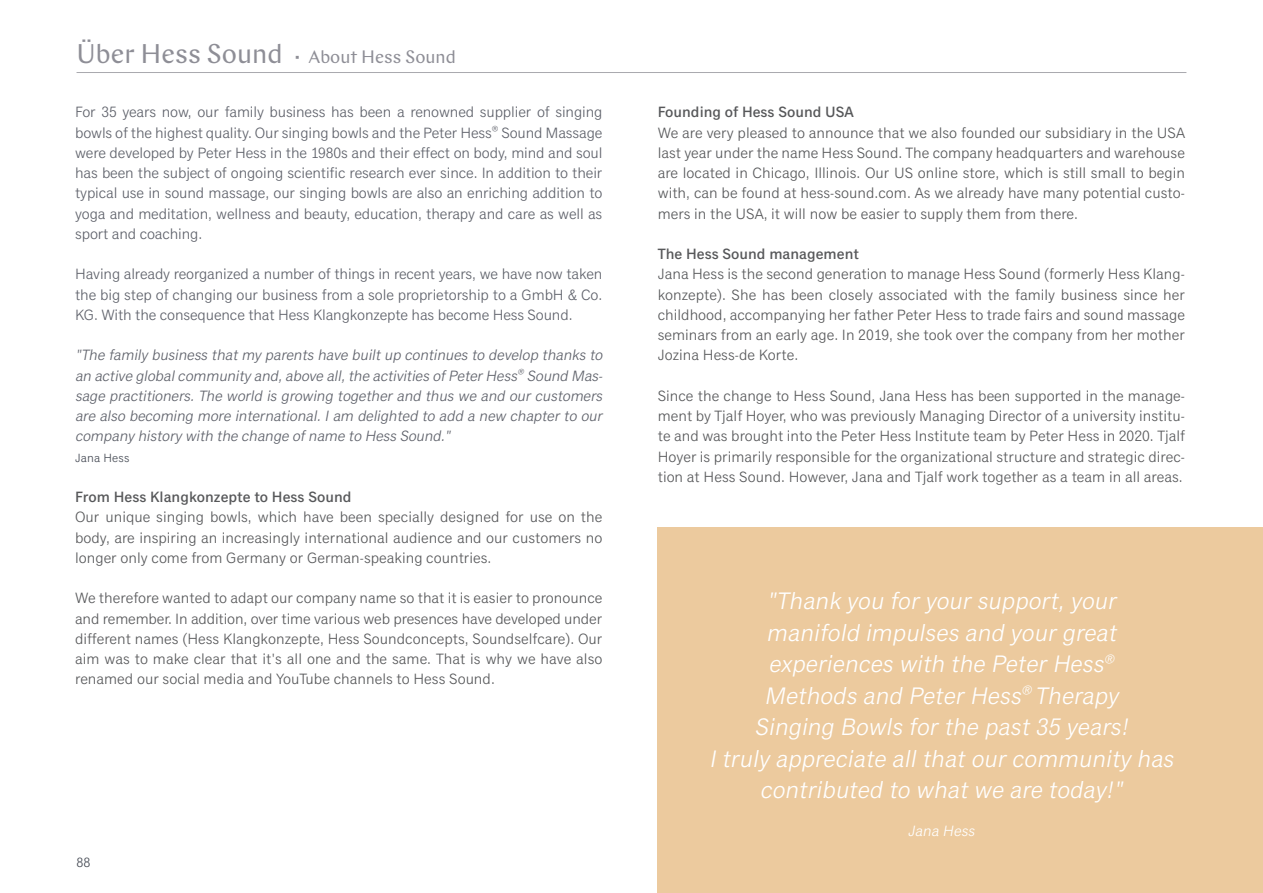
<style>
.page{position:relative;width:1263px;height:893px;background:#fff}
.page>*{position:absolute;margin:0;border:0;box-sizing:border-box;transform-origin:0 0}
.t1{font:italic 24px/31.5px "Classic Grotesque Pro";color:#fff;text-align:center}
.t2{font:18px "Chap";color:#8e8e96}
.t3{font:15px/20.2px "Classic Grotesque Pro";color:#57585a;text-align:justify}
.t4{font:15px/20.2px "Classic Grotesque Pro";letter-spacing:-.01em;color:#5e616a;text-align:justify}
.t5{font:italic 15px/20.2px "Classic Grotesque Pro";color:#5e616a;text-align:justify}
.t6{font:500 15px "Classic Grotesque Pro";color:#57585a}
.t7{font:italic 15px "Classic Grotesque Pro";color:#fff}
.t8{font:13.5px "Classic Grotesque Pro";color:#444953}
.t9{font:12px "Classic Grotesque Pro";letter-spacing:.01em;color:#444953}
.s1{font-size:27px}
.s2{font-size:22.5px}
</style>
<div class="page">
<hr style="left:77px;top:72px;width:1109px;height:1px;background:#a9a9af">
<div style="left:657px;top:527px;width:606px;height:366px;background:#ecca9e"></div>
<p class="t2" style="left:77px;top:45px;width:381px"><span class="s1">Über Hess Sound</span> <span class="s2">·</span> About Hess Sound</p>
<p class="t4" style="left:75px;top:102px;width:529px">For 35 years now, our family business has been a renowned supplier of singing bowls of the highest quality. Our singing bowls and the Peter Hess<sup>®</sup> Sound Massage were developed by Peter Hess in the 1980s and their effect on body, mind and soul has been the subject of ongoing scientific research ever since. In addition to their typical use in sound massage, our singing bowls are also an enriching addition to yoga and meditation, wellness and beauty, education, therapy and care as well as sport and coaching.</p>
<p class="t4" style="left:75px;top:264px;width:529px">Having already reorganized a number of things in recent years, we have now taken the big step of changing our business from a sole proprietorship to a GmbH &amp; Co.<br>KG. With the consequence that Hess Klangkonzepte has become Hess Sound.</p>
<p class="t5" style="left:75px;top:345px;width:532px">"The family business thatmy parents have builtup continues to develop thanks to an active globalcommunity and,above all,the activities ofPeterHess<sup>®</sup> Sound Mas&shy;sage practitioners. The world is growing together and thus we and our customers are also becoming more international.Iam delighted to add a new chapterto our company history with the change ofname to Hess Sound."</p>
<p class="t9" style="left:75px;top:450px;width:56px">Jana Hess</p>
<p class="t6" style="left:75px;top:488px;width:278px">From Hess Klangkonzepte to Hess Sound</p>
<p class="t3" style="left:75px;top:507px;width:529px">Our unique singing bowls, which have been specially designed for use on the body, are inspiring an increasingly international audience and our customers no longer only come from Germany or German-speaking countries.</p>
<p class="t3" style="left:75px;top:588px;width:529px">We therefore wanted to adapt our company name so that it is easier to pronounce and remember. In addition, over time various web presences have developed under different names (Hess Klangkonzepte, Hess Soundconcepts, Soundselfcare). Our aim was to make clear that it's all one and the same. That is why we have also renamed our social media and YouTube channels to Hess Sound.</p>
<p class="t8" style="left:77px;top:854px;width:15px">88</p>
<p class="t6" style="left:658px;top:103px;width:198px">Founding of Hess Sound USA</p>
<p class="t3" style="left:658px;top:122px;width:529px">We are very pleased to announce that we also founded our subsidiary in the USA last year under the name Hess Sound. The company headquarters and warehouse are located in Chicago, Illinois. Our US online store, which is still small to begin with, can be found at hess-sound.com. As we already have many potential custo&shy;mers in the USA, it will now be easier to supply them from there.</p>
<p class="t6" style="left:658px;top:245px;width:203px">The Hess Sound management</p>
<p class="t3" style="left:658px;top:264px;width:529px">Jana Hess is the second generation to manage Hess Sound (formerly Hess Klang&shy;konzepte). She has been closely associated with the family business since her childhood, accompanying her father Peter Hess to trade fairs and sound massage seminars from an early age. In 2019, she took over the company from her mother Jozina Hess-de Korte.</p>
<p class="t3" style="left:658px;top:386px;width:529px">Since the change to Hess Sound, Jana Hess has been supported in the manage&shy;ment by Tjalf Hoyer, who was previously Managing Director of a university institu&shy;te and was brought into the Peter Hess Institute team by Peter Hess in 2020. Tjalf Hoyer is primarily responsible for the organizational structure and strategic direc&shy;tion at Hess Sound. However, Jana and Tjalf work together as a team in all areas.</p>
<p class="t1" style="left:709px;top:585px;width:471px">"Thank you foryoursupport,your<br>manifold impulses and yourgreat experiences with the PeterHess<sup>®<br></sup>Methods and PeterHess<sup>®</sup> Therapy<br>Singing Bowls forthe past35 years!<br>Itruly appreciate allthatourcommunity has contributed to whatwe are today!"</p>
<p class="t7" style="left:908px;top:822px;width:71px">Jana Hess</p>
</div>
